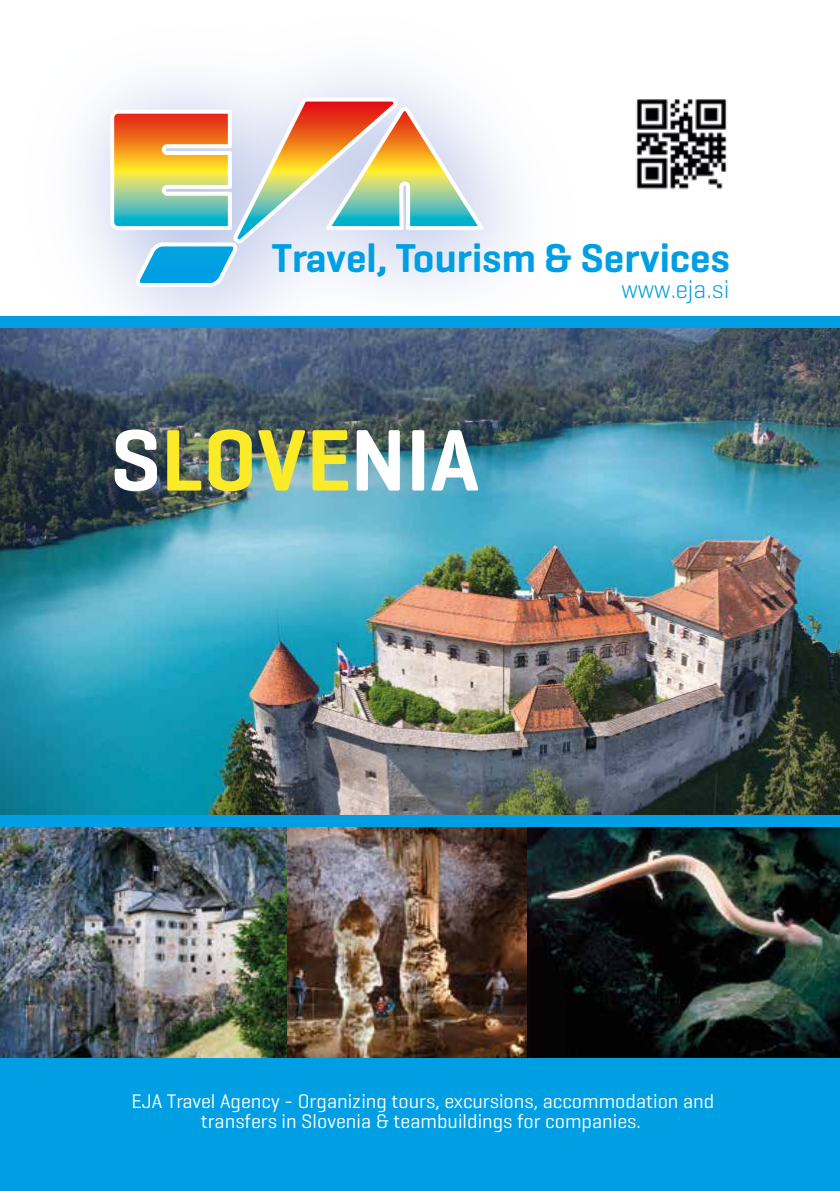
<style>
.page{position:relative;width:840px;height:1191px;background:#fff}
.page>*{position:absolute;margin:0;border:0;box-sizing:border-box;transform-origin:0 0}
.t1{font:600 88.8px "Geogrotesque";color:#fff}
.t2{font:600 41px "Geogrotesque";color:#009fe3}
.t3{font:300 25.6px "Geogrotesque";color:#009fe3}
.t4{font:20px/20px "Geogrotesque";color:#fff;text-align:center}
.s1{color:#faea27}
</style>
<div class="page">
<img style="left:0;top:328px;width:839px;height:486px">
<img style="left:0;top:826px;width:287px;height:232px">
<img style="left:5px;top:71px;width:611px;height:349px">
<svg style="left:110px;top:98px;width:373px;height:189px"></svg>
<img style="left:636px;top:99px;width:91px;height:91px">
<img style="left:287px;top:826px;width:240px;height:232px">
<img style="left:527px;top:826px;width:312px;height:232px">
<div style="left:0;top:814px;width:839px;height:12px;background:#009fe3"></div>
<div style="left:0;top:1058px;width:839px;height:133px;background:#009fe3"></div>
<div style="left:0;top:316px;width:839px;height:12px;background:#009fe3"></div>
<h2 class="t2" style="left:272px;top:233px;width:459px">Travel, Tourism &amp; Services</h2>
<p class="t3" style="left:621px;top:273px;width:109px">www.eja.si</p>
<h1 class="t1" style="left:110px;top:405px;width:370px">S<span class="s1">LOVE</span>NIA</h1>
<p class="t4" style="left:131px;top:1090px;width:584px">EJA Travel Agency - Organizing tours, excursions, accommodation and transfers in Slovenia &amp; teambuildings for companies.</p>
</div>
